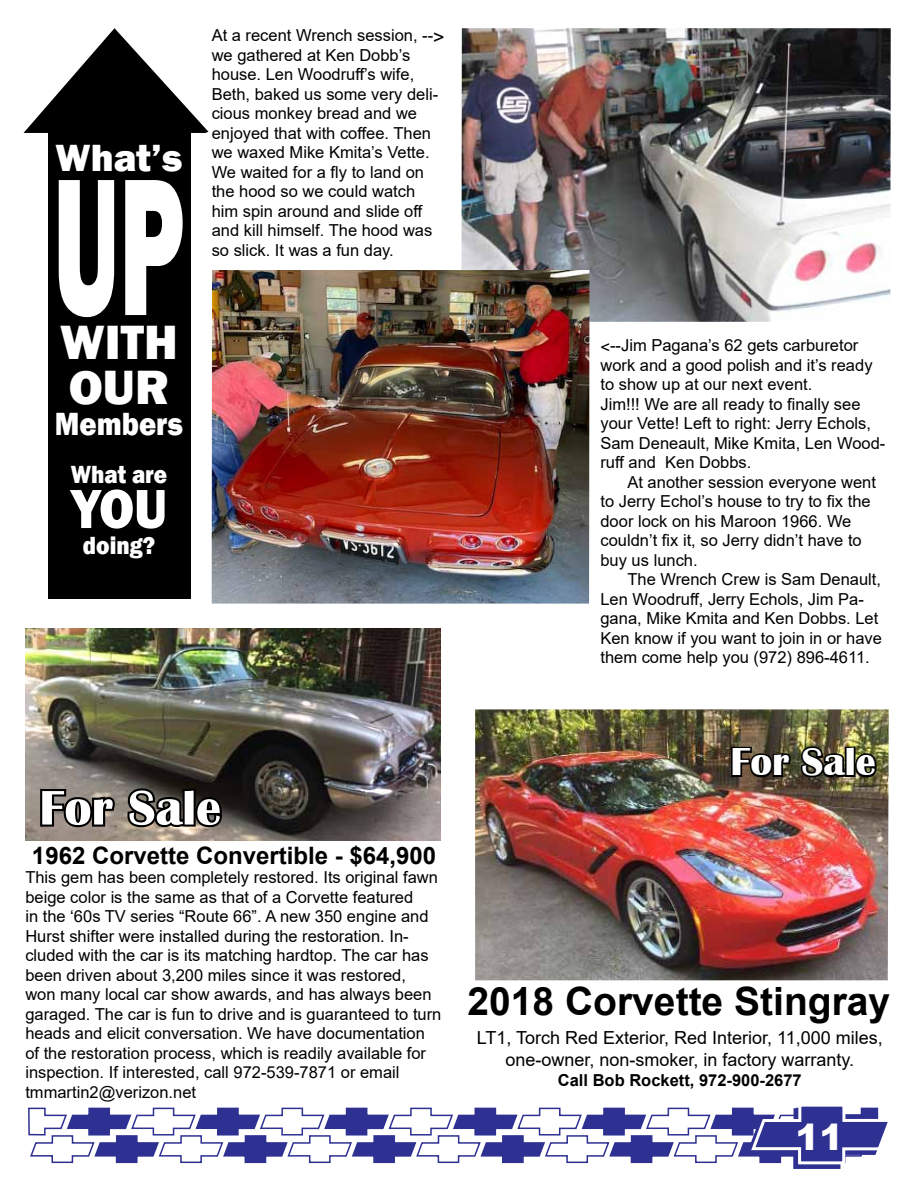
<style>
.page{position:relative;width:918px;height:1188px;background:#fff}
.page>*{position:absolute;margin:0;border:0;box-sizing:border-box;transform-origin:0 0}
.t1{font:800 202.5px "Franklin Gothic";color:#fff;scale:.5 1}
.t2{font:800 57px "Franklin Gothic";color:#fff;scale:.89 1}
.t3{font:700 50.25px "Britannic";color:#fff}
.t4{font:800 49.5px/45px "Franklin Gothic";color:#fff}
.t5{font:700 40.2px "Britannic";color:#fff}
.t6{font:700 39px "Arial";color:#000}
.t7{font:800 39px "Franklin Gothic";color:#fff}
.t8{font:900 36px "Arial";color:#fff}
.t9{font:800 33px "Franklin Gothic";color:#fff;scale:.89 1}
.t10{font:800 25.5px "Franklin Gothic";color:#fff;scale:.89 1}
.t11{font:700 24px "Arial";color:#000}
.t12{font:18px/22.5px "Arial";color:#000;text-align:center}
.t13{font:16.5px/19.5px "Arial";color:#000}
.t14{font:700 16.5px "Arial";color:#000}
.s1{font-size:19.5px}
</style>
<div class="page">
<img style="left:26px;top:629px;width:414px;height:211px">
<svg style="left:28px;top:1106px;width:860px;height:63px"></svg>
<div style="left:48px;top:132px;width:142px;height:466px;background:#000"></div>
<svg style="left:24px;top:28px;width:184px;height:105px"></svg>
<img style="left:475px;top:709px;width:414px;height:271px">
<svg style="left:729px;top:745px;width:64px;height:34px;background:#362f22"></svg>
<img style="left:799px;top:744px;width:79px;height:35px">
<svg style="left:38px;top:787px;width:79px;height:42px;background:#59534e"></svg>
<svg style="left:125px;top:786px;width:99px;height:43px;background:#34302b"></svg>
<img style="left:461px;top:28px;width:430px;height:294px">
<img style="left:212px;top:270px;width:377px;height:334px">
<h3 class="t7" style="left:56px;top:133px;width:128px">What’s</h3>
<h1 class="t1" style="left:54px;top:116px;width:263px">UP</h1>
<h3 class="t4" style="left:60px;top:319px;width:119px">With<br>Our</h3>
<h3 class="t9" style="left:55px;top:403px;width:146px">Members</h3>
<h3 class="t10" style="left:71px;top:458px;width:110px">What are</h3>
<h2 class="t2" style="left:71px;top:472px;width:69px">you</h2>
<h3 class="t10" style="left:83px;top:528px;width:83px">doing?</h3>
<p class="t13" style="left:212px;top:26px;width:235px">At a recent Wrench session, --<span class="s1">&gt; </span>we gathered at Ken Dobb’s house. Len Woodruff’s wife,<br>Beth, baked us some very deli&shy;cious monkey bread and we enjoyed that with coffee. Then we waxed Mike Kmita’s Vette.<br>We waited for a fly to land on the hood so we could watch him spin around and slide off and kill himself. The hood was so slick. It was a fun day.</p>
<p class="t13" style="left:600px;top:335px;width:286px">&lt;--Jim Pagana’s 62 gets carburetor work and a good polish and it’s ready to show up at our next event.<br>Jim!!! We are all ready to finally see your Vette! Left to right: Jerry Echols,<br>Sam Deneault, Mike Kmita, Len Wood&shy;ruff and Ken Dobbs.</p>
<p class="t13" style="left:600px;top:472px;width:277px;text-indent:27px">At another session everyone went to Jerry Echol’s house to try to fix the door lock on his Maroon 1966. We couldn’t fix it, so Jerry didn’t have to buy us lunch.</p>
<p class="t13" style="left:600px;top:570px;width:283px;text-indent:27px">The Wrench Crew is Sam Denault, Len Woodruff, Jerry Echols, Jim Pa&shy;gana, Mike Kmita and Ken Dobbs. Let Ken know if you want to join in or have them come help you (972) 896-4611.</p>
<h3 class="t3" style="left:39px;top:780px;width:183px">For Sale</h3>
<h3 class="t11" style="left:32px;top:839px;width:406px">1962 Corvette Convertible - $64,900</h3>
<p class="t13" style="left:25px;top:868px;width:418px">This gem has been completely restored. Its original fawn beige color is the same as that of a Corvette featured<br>in the ‘60s TV series “Route 66”. A new 350 engine and Hurst shifter were installed during the restoration. In&shy;cluded with the car is its matching hardtop. The car has been driven about 3,200 miles since it was restored,<br>won many local car show awards, and has always been garaged. The car is fun to drive and is guaranteed to turn heads and elicit conversation. We have documentation of the restoration process, which is readily available for inspection. If interested, call 972-539-7871 or email tmmartin2@verizon.net</p>
<h3 class="t5" style="left:730px;top:739px;width:147px">For Sale</h3>
<h3 class="t6" style="left:468px;top:974px;width:424px">2018 Corvette Stingray</h3>
<p class="t12" style="left:477px;top:1026px;width:408px">LT1, Torch Red Exterior, Red Interior, 11,000 miles, one-owner, non-smoker, in factory warranty.</p>
<p class="t14" style="left:558px;top:1068px;width:245px">Call Bob Rockett, 972-900-2677</p>
<h3 class="t8" style="left:796px;top:1111px;width:50px">11</h3>
</div>
